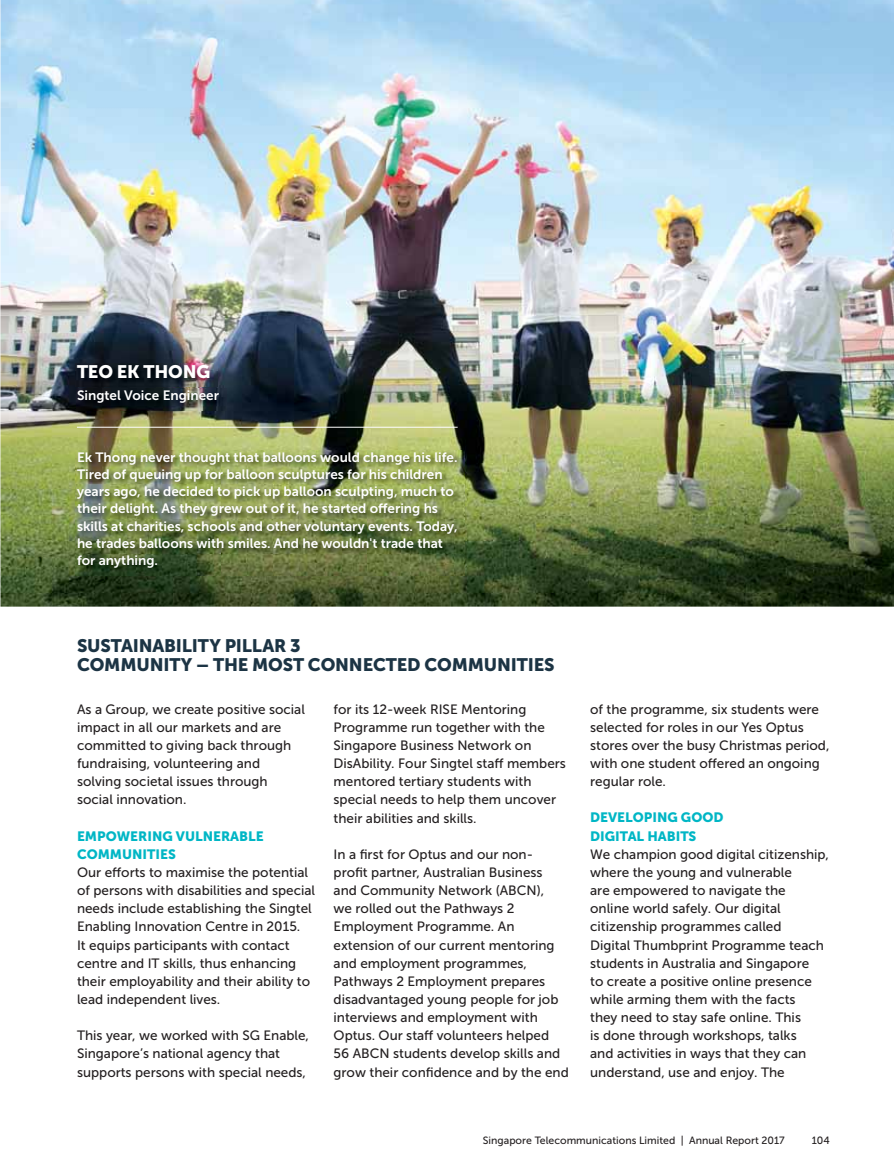
<style>
.page{position:relative;width:894px;height:1175px;background:#fff}
.page>*{position:absolute;margin:0;border:0;box-sizing:border-box;transform-origin:0 0}
.t1{font:18px/18.8px "Museo Sans 900";letter-spacing:-.01em;color:#1c3444}
.t2{font:18px "Museo Sans 900";letter-spacing:-.01em;color:#fff}
.t3{font:13.5px/18.1px "Museo Sans 500";color:#231f20}
.t4{font:13.5px/17.2px "Museo Sans 700";color:#fff}
.t5{font:13.5px/18.1px "Museo Sans 900";color:#00b6c5}
.t6{font:10.5px "Museo Sans 500";color:#231f20}
</style>
<div class="page">
<img style="left:0;top:0;width:894px;height:606px">
<img style="left:76px;top:450px;width:388px;height:126px">
<img style="left:76px;top:389px;width:150px;height:22px">
<img style="left:75px;top:363px;width:142px;height:23px">
<hr style="left:77px;top:427px;width:381px;height:1px;background:#fff">
<h1 class="t2" style="left:77px;top:365px;width:135px">TEO EK THONG</h1>
<p class="t4" style="left:77px;top:388px;width:143px">Singtel Voice Engineer</p>
<p class="t4" style="left:77px;top:449px;width:382px">Ek Thong never thought that balloons would change his life.<br>Tired of queuing up for balloon sculptures for his children years ago, he decided to pick up balloon sculpting, much to their delight. As they grew out of it, he started offering hs skills at charities, schools and other voluntary events. Today, he trades balloons with smiles. And he wouldn't trade that for anything.</p>
<h1 class="t1" style="left:77px;top:638px;width:479px">SUSTAINABILITY PILLAR 3<br>COMMUNITY – THE MOST CONNECTED COMMUNITIES</h1>
<p class="t3" style="left:77px;top:701px;width:229px">As a Group, we create positive social impact in all our markets and are committed to giving back through fundraising, volunteering and solving societal issues through social innovation.</p>
<p class="t5" style="left:77px;top:828px;width:188px">EMPOWERING VULNERABLE<br>COMMUNITIES</p>
<p class="t3" style="left:77px;top:864px;width:240px">Our efforts to maximise the potential of persons with disabilities and special needs include establishing the Singtel Enabling Innovation Centre in 2015.<br>It equips participants with contact centre and IT skills, thus enhancing their employability and their ability to lead independent lives.</p>
<p class="t3" style="left:77px;top:1027px;width:234px">This year, we worked with SG Enable,<br>Singapore’s national agency that supports persons with special needs,</p>
<p class="t3" style="left:334px;top:701px;width:234px">for its 12-week RISE Mentoring<br>Programme run together with the<br>Singapore Business Network on<br>DisAbility. Four Singtel staff members mentored tertiary students with special needs to help them uncover their abilities and skills.</p>
<p class="t3" style="left:334px;top:846px;width:237px">In a first for Optus and our non&shy;profit partner, Australian Business and Community Network (ABCN),<br>we rolled out the Pathways 2<br>Employment Programme. An extension of our current mentoring and employment programmes,<br>Pathways 2 Employment prepares disadvantaged young people for job interviews and employment with<br>Optus. Our staff volunteers helped<br>56 ABCN students develop skills and grow their confidence and by the end</p>
<p class="t3" style="left:590px;top:701px;width:241px">of the programme, six students were selected for roles in our Yes Optus stores over the busy Christmas period, with one student offered an ongoing regular role.</p>
<p class="t5" style="left:590px;top:810px;width:135px">DEVELOPING GOOD<br>DIGITAL HABITS</p>
<p class="t3" style="left:590px;top:846px;width:240px">We champion good digital citizenship, where the young and vulnerable<br>are empowered to navigate the<br>online world safely. Our digital citizenship programmes called<br>Digital Thumbprint Programme teach students in Australia and Singapore<br>to create a positive online presence while arming them with the facts<br>they need to stay safe online. This<br>is done through workshops, talks<br>and activities in ways that they can understand, use and enjoy. The</p>
<p class="t6" style="left:483px;top:1136px;width:303px">Singapore Telecommunications Limited | Annual Report 2017</p>
<p class="t6" style="left:812px;top:1136px;width:20px">104</p>
</div>
